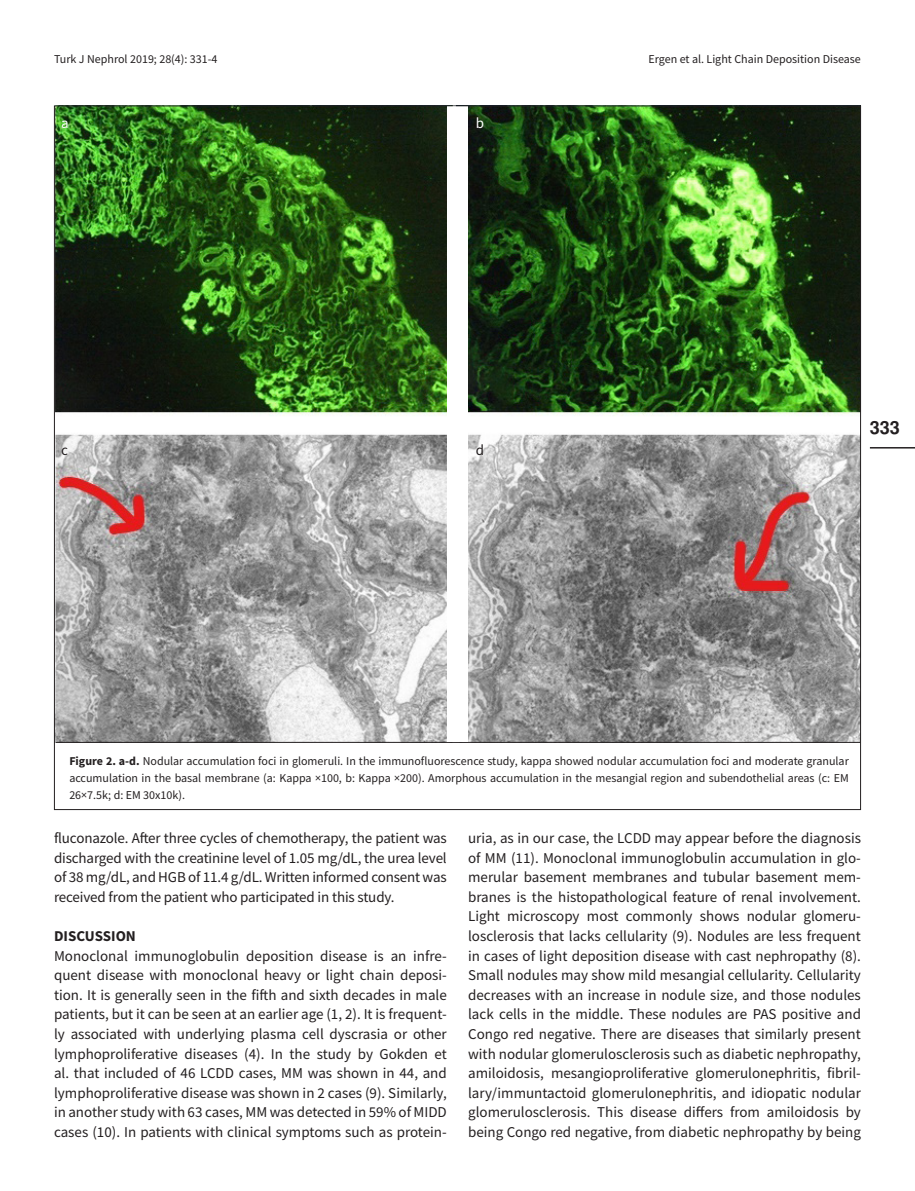
<style>
.page{position:relative;width:915px;height:1191px;background:#fff}
.page>*{position:absolute;margin:0;border:0;box-sizing:border-box;transform-origin:0 0}
.t1{font:700 18px "Helvetica Tr";color:#231f20}
.t2{font:15px/19.6px "Source Sans Pro";letter-spacing:-.005em;color:#231f20;text-align:justify}
.t3{font:700 15px "Source Sans Pro";color:#231f20}
.t4{font:15px "Source Sans Pro";color:#fff}
.t5{font:12px/17.2px "Source Sans Pro";color:#231f20;text-align:justify}
.s1{font-weight:700}
</style>
<div class="page">
<img style="left:56px;top:108px;width:802px;height:634px">
<hr style="left:56px;top:742px;width:803px;height:1px;background:#231f20">
<div style="left:447px;top:106px;width:21px;height:636px;background:#fff"></div>
<hr style="left:869px;top:447px;width:45px;height:1px;background:#231f20">
<p class="t5" style="left:54px;top:50px;width:165px">Turk J Nephrol 2019; 28(4): 331-4</p>
<p class="t5" style="left:648px;top:50px;width:214px">Ergen et al. Light Chain Deposition Disease</p>
<p class="t4" style="left:61px;top:113px;width:9px">a</p>
<p class="t4" style="left:475px;top:113px;width:10px">b</p>
<p class="t2" style="left:61px;top:440px;width:8px">c</p>
<p class="t2" style="left:475px;top:440px;width:10px">d</p>
<p class="t1" style="left:869px;top:416px;width:32px">333</p>
<p class="t5" style="left:69px;top:752px;width:780px"><span class="s1">Figure 2. a-d.</span> Nodular accumulation foci in glomeruli. In the immunofluorescence study, kappa showed nodular accumulation foci and moderate granular accumulation in the basal membrane (a: Kappa ×100, b: Kappa ×200). Amorphous accumulation in the mesangial region and subendothelial areas (c: EM 26×7.5k; d: EM 30x10k).</p>
<p class="t2" style="left:54px;top:828px;width:394px">fluconazole. After three cycles of chemotherapy, the patient was discharged with the creatinine level of 1.05 mg/dL, the urea level of 38 mg/dL, and HGB of 11.4 g/dL. Written informed consent was received from the patient who participated in this study.</p>
<p class="t3" style="left:54px;top:926px;width:83px">DISCUSSION</p>
<p class="t2" style="left:54px;top:945px;width:394px">Monoclonal immunoglobulin deposition disease is an infre&shy;quent disease with monoclonal heavy or light chain deposi&shy;tion. It is generally seen in the fifth and sixth decades in male patients, but it can be seen at an earlier age (1, 2). It is frequent&shy;ly associated with underlying plasma cell dyscrasia or other lymphoproliferative diseases (4). In the study by Gokden et al. that included of 46 LCDD cases, MM was shown in 44, and lymphoproliferative disease was shown in 2 cases (9). Similarly, in another study with 63 cases, MM was detected in 59% of MIDD cases (10). In patients with clinical symptoms such as protein-</p>
<p class="t2" style="left:468px;top:828px;width:394px">uria, as in our case, the LCDD may appear before the diagnosis of MM (11). Monoclonal immunoglobulin accumulation in glo&shy;merular basement membranes and tubular basement mem&shy;branes is the histopathological feature of renal involvement.<br>Light microscopy most commonly shows nodular glomeru&shy;losclerosis that lacks cellularity (9). Nodules are less frequent in cases of light deposition disease with cast nephropathy (8).<br>Small nodules may show mild mesangial cellularity. Cellularity decreases with an increase in nodule size, and those nodules lack cells in the middle. These nodules are PAS positive and Congo red negative. There are diseases that similarly present with nodular glomerulosclerosis such as diabetic nephropathy, amiloidosis, mesangioproliferative glomerulonephritis, fibril&shy;lary/immuntactoid glomerulonephritis, and idiopatic nodular glomerulosclerosis. This disease differs from amiloidosis by being Congo red negative, from diabetic nephropathy by being</p>
</div>
